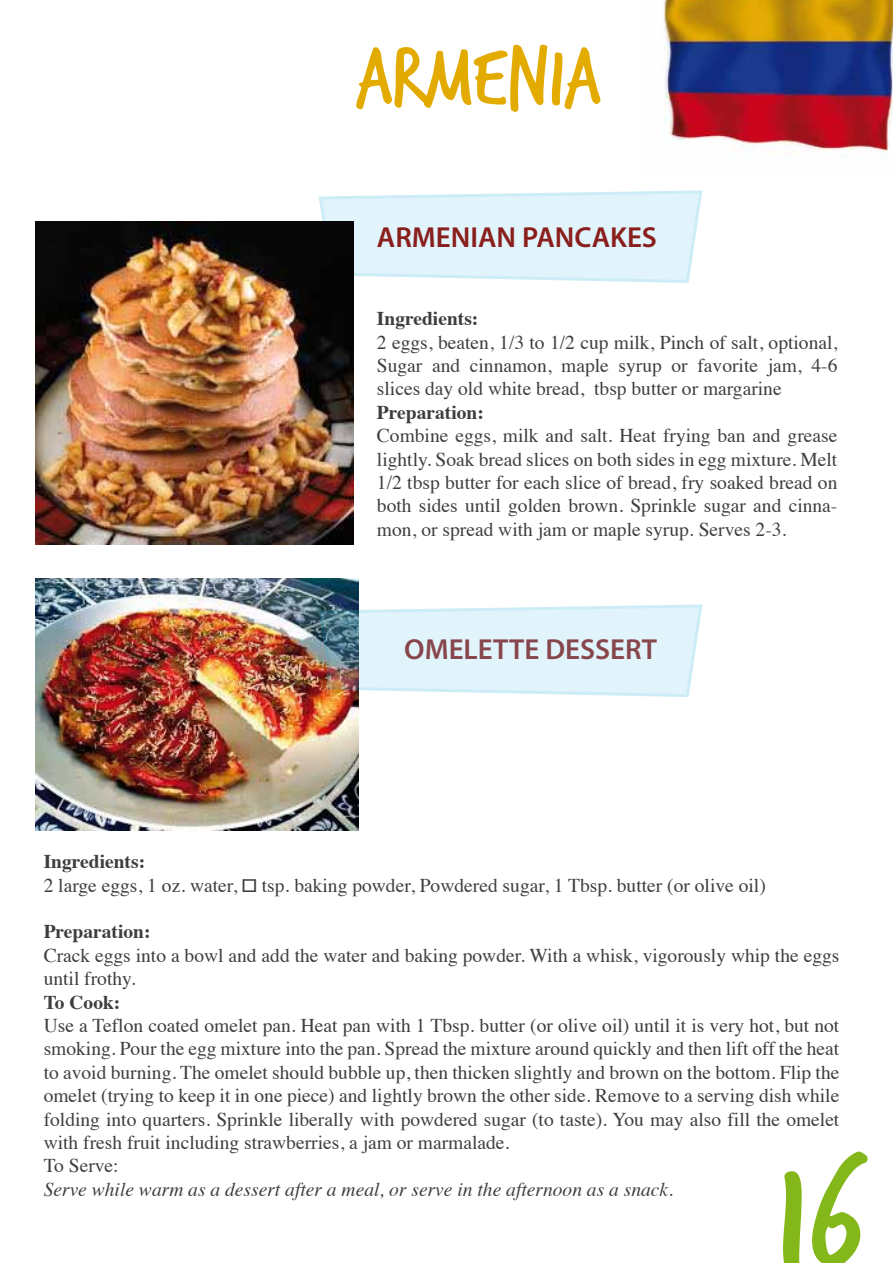
<style>
.page{position:relative;width:893px;height:1263px;background:#fff}
.page>*{position:absolute;margin:0;border:0;box-sizing:border-box;transform-origin:0 0}
.t1{font:168.75px "Trash Hand";color:#84b81a}
.t2{font:90.45px "Trash Hand";color:#e3ab00}
.t3{font:600 28.95px "Myriad Pro";color:#891e1c}
.t4{font:19.5px/23.4px "Times";color:#3e3d40;text-align:justify}
.t5{font:italic 19.5px "Times";color:#3e3d40}
.t6{font:700 19.5px "Times";color:#3e3d40}
</style>
<div class="page">
<svg style="left:318px;top:190px;width:384px;height:93px"></svg>
<img style="left:35px;top:579px;width:323px;height:252px">
<img style="left:35px;top:221px;width:319px;height:323px">
<img style="left:663px;top:0;width:230px;height:157px">
<svg style="left:318px;top:604px;width:384px;height:93px"></svg>
<h2 class="t2" style="left:356px;top:33px;width:246px">ARMENIA</h2>
<h3 class="t3" style="left:377px;top:219px;width:282px">ARMENIAN PANCAKES</h3>
<p class="t6" style="left:377px;top:300px;width:103px">Ingredients:</p>
<p class="t4" style="left:377px;top:329px;width:462px">2 eggs, beaten, 1/3 to 1/2 cup milk, Pinch of salt, optional, Sugar and cinnamon, maple syrup or favorite jam, 4-6 slices day old white bread, tbsp butter or margarine</p>
<p class="t6" style="left:377px;top:394px;width:108px">Preparation:</p>
<p class="t4" style="left:377px;top:422px;width:462px">Combine eggs, milk and salt. Heat frying ban and grease lightly. Soak bread slices on both sides in egg mixture. Melt 1/2 tbsp butter for each slice of bread, fry soaked bread on both sides until golden brown. Sprinkle sugar and cinna&shy;mon, or spread with jam or maple syrup. Serves 2-3.</p>
<h3 class="t3" style="left:404px;top:631px;width:254px">OMELETTE DESSERT</h3>
<p class="t6" style="left:44px;top:843px;width:103px">Ingredients:</p>
<p class="t4" style="left:44px;top:871px;width:724px">2 large eggs, 1 oz. water, ¼ tsp. baking powder, Powdered sugar, 1 Tbsp. butter (or olive oil)</p>
<p class="t6" style="left:44px;top:913px;width:108px">Preparation:</p>
<p class="t4" style="left:44px;top:942px;width:797px">Crack eggs into a bowl and add the water and baking powder. With a whisk, vigorously whip the eggs until frothy.</p>
<p class="t6" style="left:44px;top:983px;width:78px">To Cook:</p>
<p class="t4" style="left:44px;top:1012px;width:797px;text-align:left">Use a Teflon coated omelet pan. Heat pan with 1 Tbsp. butter (or olive oil) until it is very hot, but not smoking. Pour the egg mixture into the pan. Spread the mixture around quickly and then lift off the heat to avoid burning. The omelet should bubble up, then thicken slightly and brown on the bottom. Flip the omelet (trying to keep it in one piece) and lightly brown the other side. Remove to a serving dish while folding into quarters. Sprinkle liberally with powdered sugar (to taste). You may also fill the omelet with fresh fruit including strawberries, a jam or marmalade.<br>To Serve:</p>
<p class="t5" style="left:44px;top:1172px;width:631px">Serve while warm as a dessert after a meal, or serve in the afternoon as a snack.</p>
<h1 class="t1" style="left:774px;top:1138px;width:90px">16</h1>
</div>
